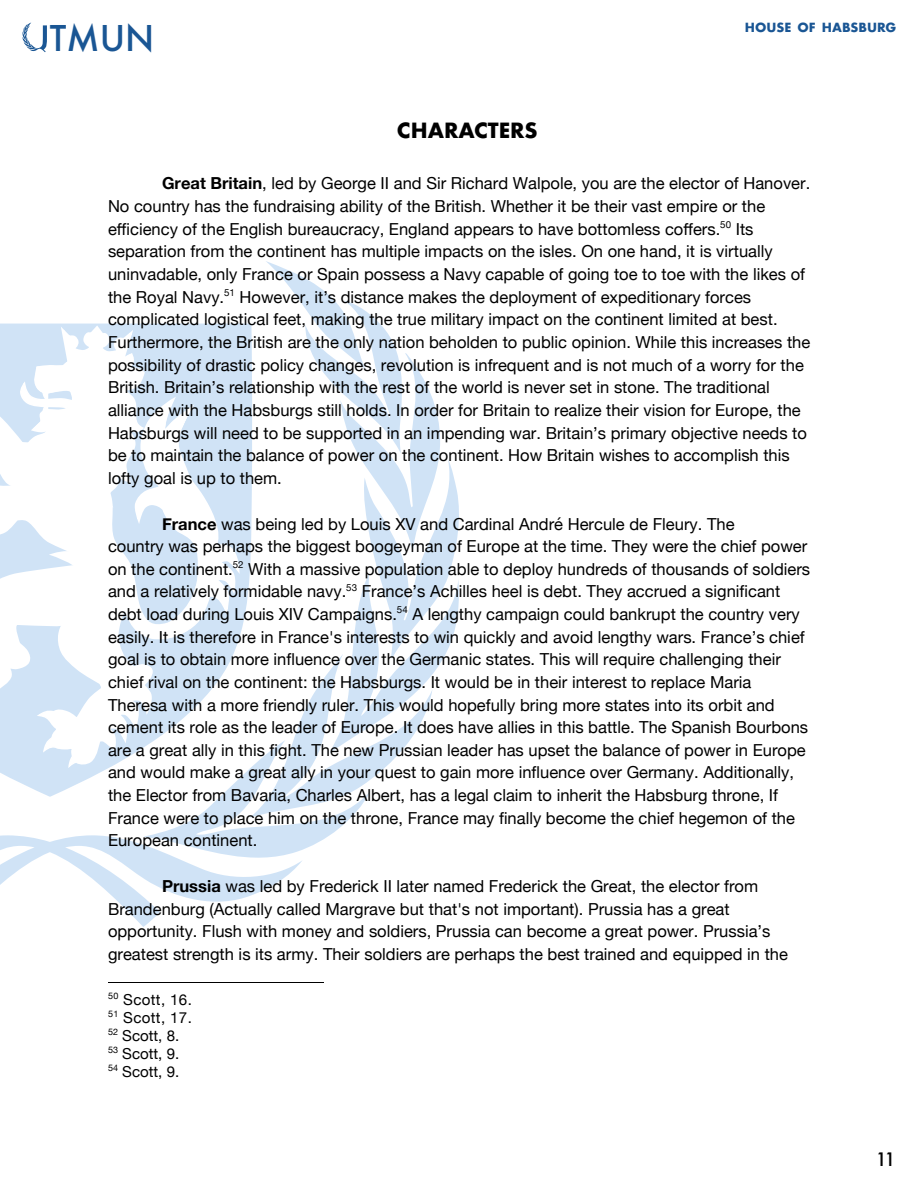
<style>
.page{position:relative;width:918px;height:1188px;background:#fff}
.page>*{position:absolute;margin:0;border:0;box-sizing:border-box;transform-origin:0 0}
.t1{font:500 34.5px "Futura";color:#1a5694}
.t2{font:700 20.4px "Futura";letter-spacing:-.005em;color:#000}
.t3{font:500 18px "Futura";color:#000}
.t4{font:16.5px/22.6px "Helvetica Neue";color:#000}
.t5{font:15.15px/17.9px "Helvetica Neue";color:#000}
.t6{font:700 12.3px "Futura";color:#1a5694}
.s1{font-weight:700}
</style>
<div class="page">
<svg style="left:0;top:261px;width:459px;height:666px"></svg>
<svg style="left:0;top:321px;width:254px;height:479px"></svg>
<svg style="left:206px;top:400px;width:35px;height:368px;fill:#d0e3f6"></svg>
<svg style="left:0;top:323px;width:206px;height:447px"></svg>
<svg style="left:22px;top:22px;width:25px;height:30px"></svg>
<hr style="left:108px;top:982px;width:216px;height:1px;background:#000">
<h1 class="t1" style="left:50px;top:22px;width:106px">TMUN</h1>
<p class="t6" style="left:745px;top:22px;width:153px">HOUSE OF HABSBURG</p>
<p class="t2" style="left:397px;top:121px;width:143px">CHARACTERS</p>
<p class="t4" style="left:108px;top:172px;width:704px;text-indent:54px"><span class="s1">Great Britain</span>, led by George II and Sir Richard Walpole, you are the elector of Hanover.<br>No country has the fundraising ability of the British. Whether it be their vast empire or the efficiency of the English bureaucracy, England appears to have bottomless coffers.<sup>50</sup> Its separation from the continent has multiple impacts on the isles. On one hand, it is virtually uninvadable, only France or Spain possess a Navy capable of going toe to toe with the likes of the Royal Navy.<sup>51</sup> However, it’s distance makes the deployment of expeditionary forces complicated logistical feet, making the true military impact on the continent limited at best.<br>Furthermore, the British are the only nation beholden to public opinion. While this increases the possibility of drastic policy changes, revolution is infrequent and is not much of a worry for the British. Britain’s relationship with the rest of the world is never set in stone. The traditional alliance with the Habsburgs still holds. In order for Britain to realize their vision for Europe, the Habsburgs will need to be supported in an impending war. Britain’s primary objective needs to be to maintain the balance of power on the continent. How Britain wishes to accomplish this lofty goal is up to them.</p>
<p class="t4" style="left:108px;top:512px;width:704px;text-indent:54px"><span class="s1">France</span> was being led by Louis XV and Cardinal André Hercule de Fleury. The<br>country was perhaps the biggest boogeyman of Europe at the time. They were the chief power on the continent.<sup>52</sup> With a massive population able to deploy hundreds of thousands of soldiers and a relatively formidable navy.<sup>53</sup> France’s Achilles heel is debt. They accrued a significant debt load during Louis XIV Campaigns.<sup>54</sup> A lengthy campaign could bankrupt the country very easily. It is therefore in France's interests to win quickly and avoid lengthy wars. France’s chief goal is to obtain more influence over the Germanic states. This will require challenging their chief rival on the continent: the Habsburgs. It would be in their interest to replace Maria Theresa with a more friendly ruler. This would hopefully bring more states into its orbit and cement its role as the leader of Europe. It does have allies in this battle. The Spanish Bourbons are a great ally in this fight. The new Prussian leader has upset the balance of power in Europe and would make a great ally in your quest to gain more influence over Germany. Additionally, the Elector from Bavaria, Charles Albert, has a legal claim to inherit the Habsburg throne, If France were to place him on the throne, France may finally become the chief hegemon of the European continent.</p>
<p class="t4" style="left:108px;top:875px;width:682px;text-indent:54px"><span class="s1">Prussia</span> was led by Frederick II later named Frederick the Great, the elector from Brandenburg (Actually called Margrave but that's not important). Prussia has a great opportunity. Flush with money and soldiers, Prussia can become a great power. Prussia’s greatest strength is its army. Their soldiers are perhaps the best trained and equipped in the</p>
<p class="t5" style="left:108px;top:991px;width:85px"><sup>50</sup> Scott, 16.<br><sup>51</sup> Scott, 17.<br><sup>52</sup> Scott, 8.<br><sup>53</sup> Scott, 9.<br><sup>54</sup> Scott, 9.</p>
<p class="t3" style="left:876px;top:1151px;width:21px">11</p>
</div>
